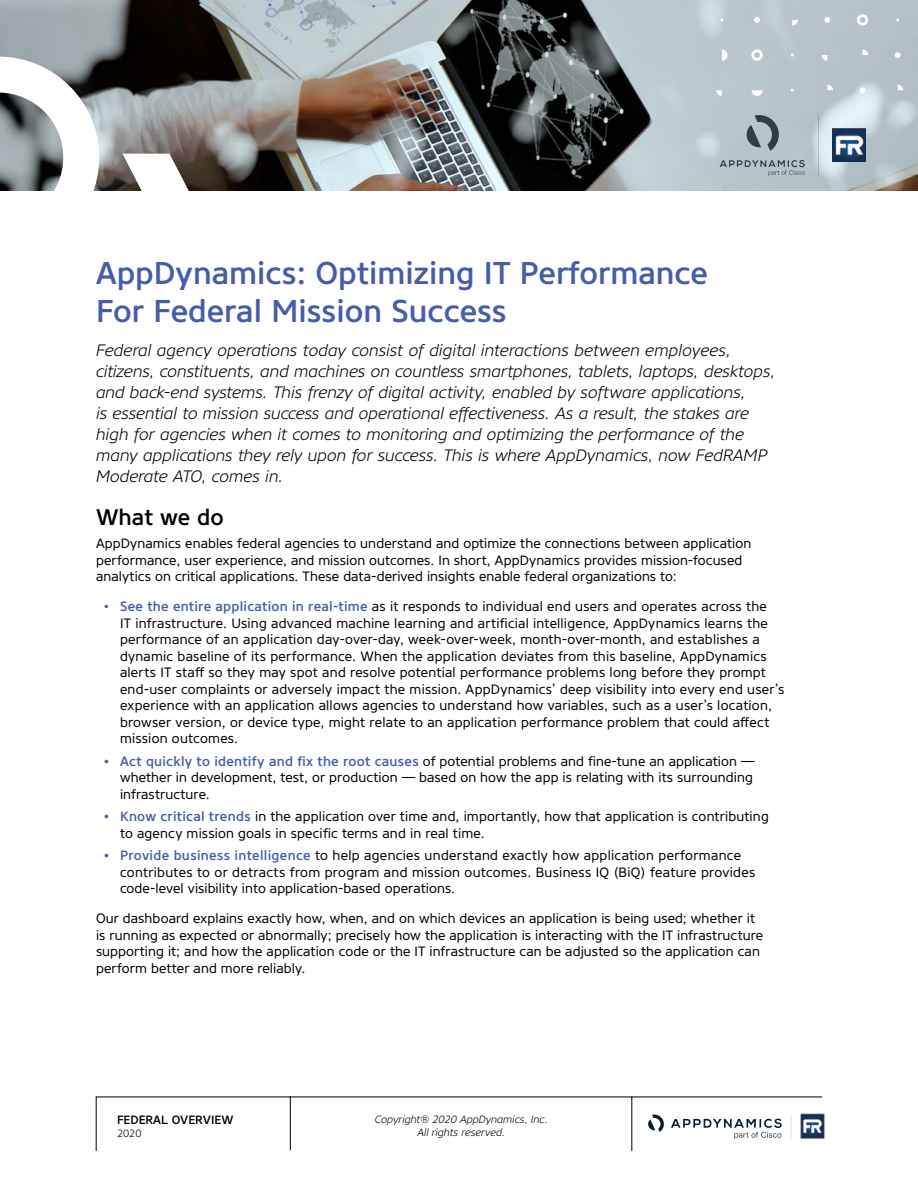
<style>
.page{position:relative;width:918px;height:1188px;background:#fff}
.page>*{position:absolute;margin:0;border:0;box-sizing:border-box;transform-origin:0 0}
.t1{font:500 31.5px/37.8px "Core Sans NR55";color:#465daa}
.t2{font:500 22.5px "Core Sans NR55";color:#000}
.t3{font:italic 300 16.5px/21px "Core Sans NR35";letter-spacing:.005em;color:#000}
.t4{font:13.5px/16.5px "Core Sans NR45";letter-spacing:.01em;color:#000}
.t5{font:500 12px "Core Sans NR55";color:#000}
.t6{font:italic 300 10.5px/13.5px "Core Sans NR35";color:#000;text-align:center}
.t7{font:300 10.5px "Core Sans NR35";color:#000}
.s1{color:#465daa}
.s2{font-family:"Core Sans NR55";font-weight:500;color:#465daa}
</style>
<div class="page">
<svg style="left:96px;top:1096px;width:726px;height:55px"></svg>
<img style="left:799px;top:1113px;width:27px;height:26px">
<img style="left:0;top:0;width:918px;height:191px">
<svg style="left:716px;top:90px;width:6px;height:6px"></svg>
<svg style="left:863px;top:49px;width:5px;height:6px"></svg>
<svg style="left:792px;top:20px;width:6px;height:6px"></svg>
<svg style="left:822px;top:55px;width:5px;height:6px"></svg>
<svg style="left:751px;top:49px;width:12px;height:12px"></svg>
<svg style="left:824px;top:17px;width:6px;height:6px"></svg>
<svg style="left:895px;top:52px;width:6px;height:6px"></svg>
<svg style="left:754px;top:17px;width:6px;height:6px"></svg>
<svg style="left:722px;top:49px;width:6px;height:12px"></svg>
<svg style="left:857px;top:14px;width:11px;height:12px"></svg>
<svg style="left:827px;top:85px;width:6px;height:5px"></svg>
<svg style="left:860px;top:87px;width:5px;height:6px"></svg>
<svg style="left:898px;top:85px;width:5px;height:5px"></svg>
<svg style="left:751px;top:90px;width:12px;height:6px"></svg>
<svg style="left:0;top:57px;width:99px;height:134px"></svg>
<svg style="left:122px;top:154px;width:85px;height:37px"></svg>
<svg style="left:818px;top:114px;width:1px;height:62px"></svg>
<svg style="left:747px;top:115px;width:32px;height:36px"></svg>
<svg style="left:720px;top:160px;width:85px;height:16px"></svg>
<img style="left:833px;top:129px;width:33px;height:33px">
<h1 class="t1" style="left:96px;top:254px;width:613px">AppDynamics: Optimizing IT Performance<br>For Federal Mission Success</h1>
<p class="t3" style="left:96px;top:340px;width:681px">Federal agency operations today consist of digital interactions between employees, citizens, constituents, and machines on countless smartphones, tablets, laptops, desktops, and back-end systems. This frenzy of digital activity, enabled by software applications,<br>is essential to mission success and operational effectiveness. As a result, the stakes are high for agencies when it comes to monitoring and optimizing the performance of the many applications they rely upon for success. This is where AppDynamics, now FedRAMP Moderate ATO, comes in.</p>
<h2 class="t2" style="left:96px;top:503px;width:129px">What we do</h2>
<p class="t4" style="left:96px;top:535px;width:657px">AppDynamics enables federal agencies to understand and optimize the connections between application performance, user experience, and mission outcomes. In short, AppDynamics provides mission-focused analytics on critical applications. These data-derived insights enable federal organizations to:</p>
<p class="t4" style="left:120px;top:598px;width:666px;text-indent:-16px"><span class="s1">•</span> <span class="s2">See the entire application in real-time</span> as it responds to individual end users and operates across the<br>IT infrastructure. Using advanced machine learning and artificial intelligence, AppDynamics learns the performance of an application day-over-day, week-over-week, month-over-month, and establishes a dynamic baseline of its performance. When the application deviates from this baseline, AppDynamics alerts IT staff so they may spot and resolve potential performance problems long before they prompt end-user complaints or adversely impact the mission. AppDynamics’ deep visibility into every end user’s experience with an application allows agencies to understand how variables, such as a user’s location, browser version, or device type, might relate to an application performance problem that could affect mission outcomes.</p>
<p class="t4" style="left:120px;top:753px;width:636px;text-indent:-16px"><span class="s2">• Act quickly to identify and fix the root causes</span> of potential problems and fine-tune an application — whether in development, test, or production — based on how the app is relating with its surrounding infrastructure.</p>
<p class="t4" style="left:120px;top:808px;width:650px;text-indent:-16px"><span class="s2">• Know critical trends</span> in the application over time and, importantly, how that application is contributing to agency mission goals in specific terms and in real time.</p>
<p class="t4" style="left:120px;top:847px;width:637px;text-indent:-16px"><span class="s2">• Provide business intelligence</span> to help agencies understand exactly how application performance contributes to or detracts from program and mission outcomes. Business IQ (BiQ) feature provides code-level visibility into application-based operations.</p>
<p class="t4" style="left:96px;top:910px;width:669px">Our dashboard explains exactly how, when, and on which devices an application is being used; whether it is running as expected or abnormally; precisely how the application is interacting with the IT infrastructure supporting it; and how the application code or the IT infrastructure can be adjusted so the application can perform better and more reliably.</p>
<p class="t5" style="left:117px;top:1112px;width:118px">FEDERAL OVERVIEW</p>
<p class="t7" style="left:117px;top:1127px;width:26px">2020</p>
<p class="t6" style="left:375px;top:1112px;width:174px">Copyright® 2020 AppDynamics, Inc.<br>All rights reserved.</p>
</div>
